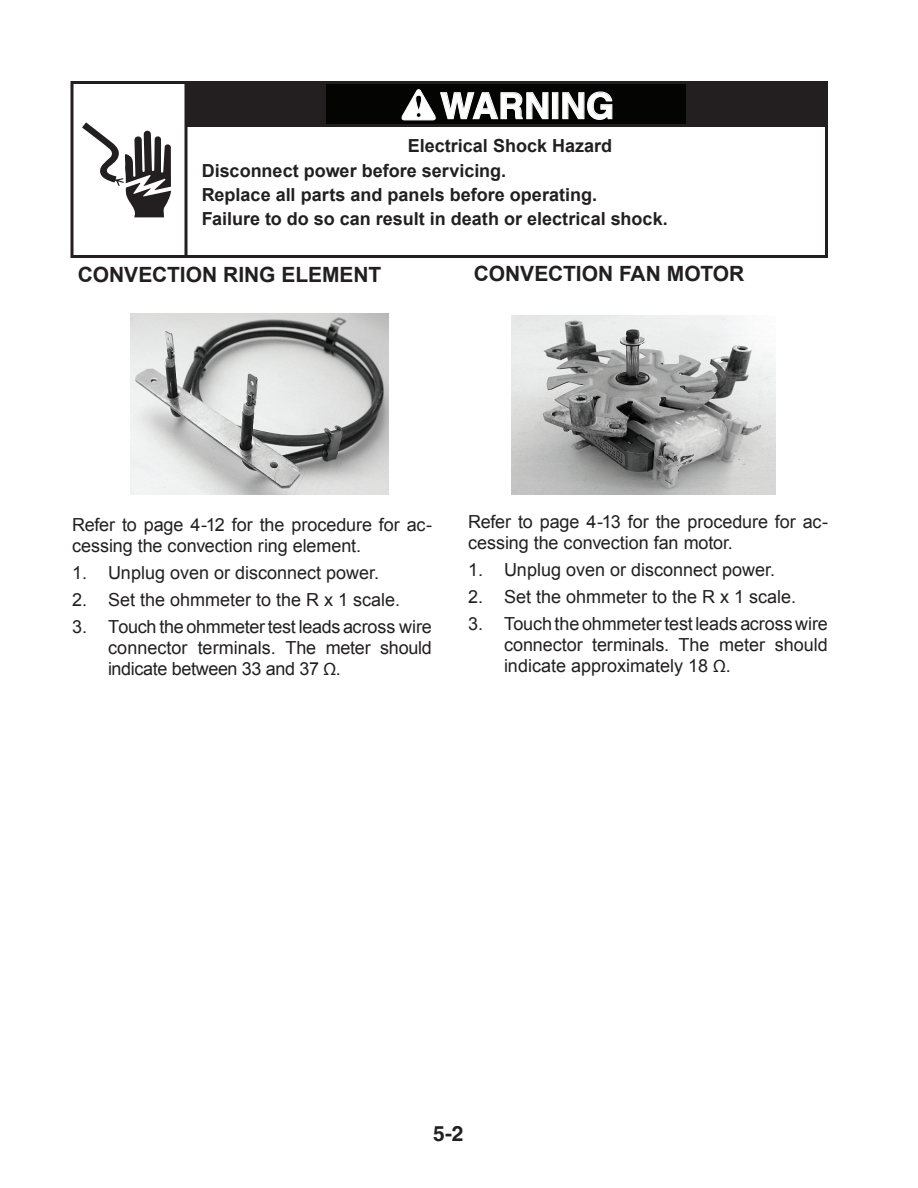
<style>
.page{position:relative;width:918px;height:1188px;background:#fff}
.page>*{position:absolute;margin:0;border:0;box-sizing:border-box;transform-origin:0 0}
.t1{font:700 36px "Helvetica";color:#fff}
.t2{font:700 21px "Arial";color:#231f20}
.t3{font:700 21px "Helvetica";color:#231f20}
.t4{font:18px/21px "Arial";color:#231f20}
.t5{font:700 18px/24.5px "Arial";color:#231f20}
.s1{font-family:"Myriad Pro"}
</style>
<div class="page">
<div style="left:186px;top:82px;width:641px;height:44px;background:#231f20"></div>
<div style="left:185px;top:82px;width:642px;height:45px;border:1px solid #231f20"></div>
<div style="left:70px;top:81px;width:758px;height:177px;border:3px solid #231f20"></div>
<svg style="left:184px;top:82px;width:4px;height:174px"></svg>
<svg style="left:82px;top:122px;width:89px;height:95px"></svg>
<div style="left:326px;top:85px;width:360px;height:39px;background:#040503"></div>
<div style="left:552px;top:92px;width:6px;height:27px;border:1px solid #fff"></div>
<svg style="left:562px;top:91px;width:51px;height:29px"></svg>
<svg style="left:401px;top:90px;width:148px;height:31px"></svg>
<img style="left:131px;top:314px;width:257px;height:181px">
<img style="left:512px;top:315px;width:264px;height:180px">
<h1 class="t1" style="left:440px;top:81px;width:175px">WARNING</h1>
<p class="t5" style="left:202px;top:134px;width:468px;text-indent:206px">Electrical Shock Hazard Disconnect power before servicing.<br>Replace all parts and panels before operating.<br>Failure to do so can result in death or electrical shock.</p>
<p class="t2" style="left:78px;top:261px;width:305px">CONVECTION RING ELEMENT</p>
<p class="t2" style="left:474px;top:260px;width:272px">CONVECTION FAN MOTOR</p>
<p class="t4" style="left:72px;top:514px;width:361px">Refer to page 4-12 for the procedure for ac&shy;cessing the convection ring element.</p>
<p class="t4" style="left:72px;top:562px;width:309px">1. Unplug oven or disconnect power.</p>
<p class="t4" style="left:72px;top:589px;width:330px">2. Set the ohmmeter to the R x 1 scale.</p>
<p class="t4" style="left:108px;top:616px;width:325px;text-align:justify;text-indent:-36px">3. Touch the ohmmeter test leads across wire connector terminals. The meter should indicate between 33 and 37 <span class="s1">Ω</span>.</p>
<p class="t4" style="left:468px;top:512px;width:361px">Refer to page 4-13 for the procedure for ac&shy;cessing the convection fan motor.</p>
<p class="t4" style="left:468px;top:560px;width:309px">1. Unplug oven or disconnect power.</p>
<p class="t4" style="left:468px;top:587px;width:330px">2. Set the ohmmeter to the R x 1 scale.</p>
<p class="t4" style="left:504px;top:614px;width:325px;text-align:justify;text-indent:-36px">3. Touch the ohmmeter test leads across wire connector terminals. The meter should indicate approximately 18 <span class="s1">Ω</span>.</p>
<p class="t3" style="left:433px;top:1121px;width:32px">5-2</p>
</div>
